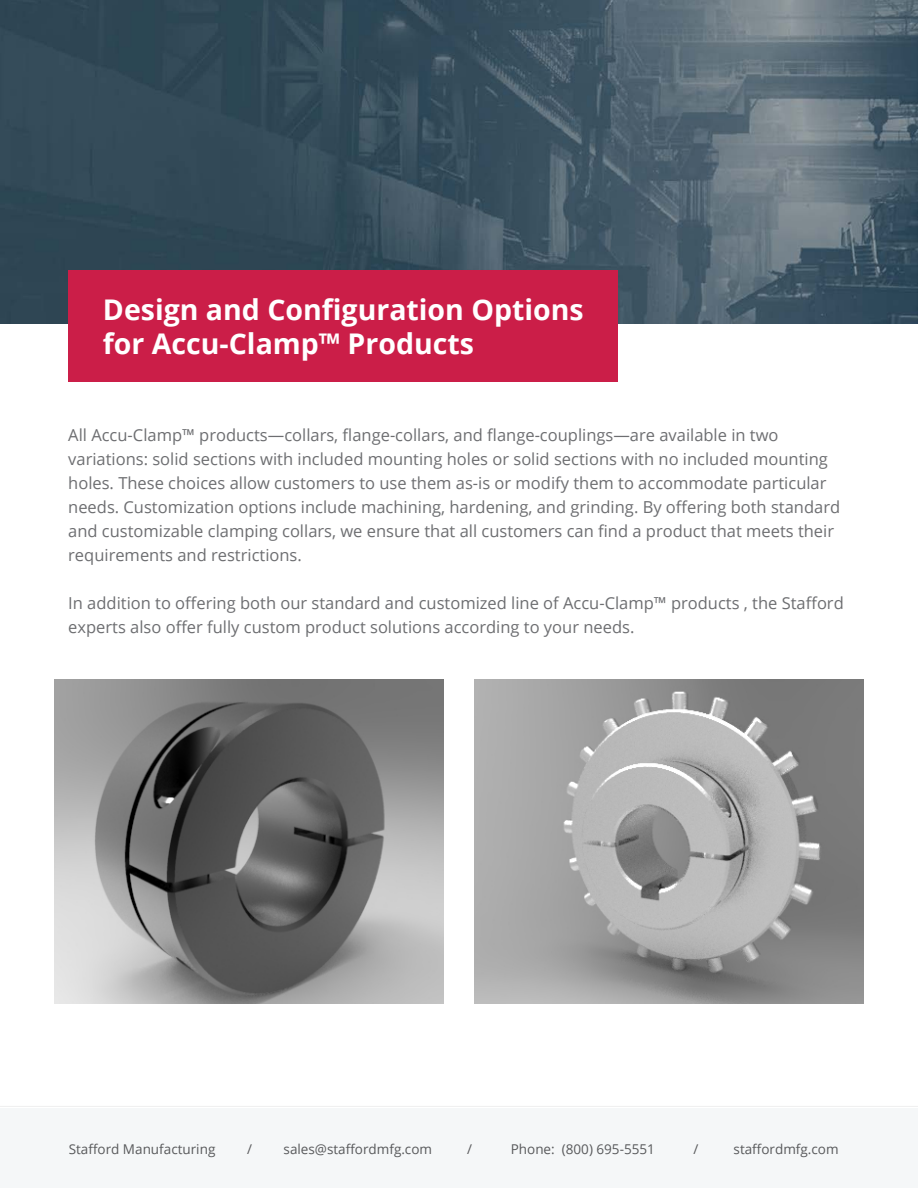
<style>
.page{position:relative;width:918px;height:1188px;background:#fff}
.page>*{position:absolute;margin:0;border:0;box-sizing:border-box;transform-origin:0 0}
.H1{font:700 28.5px/34.2px "Open Sans";color:#fff}
.body_new{font:16.5px/24px "Open Sans";color:#6d6e71}
.t1{font:13.5px "Open Sans";color:#58595b}
</style>
<div class="page">
<div style="left:0;top:1108px;width:918px;height:80px;background:#f5f7f8"></div>
<hr style="left:0;top:1106px;width:918px;height:1px;background:#efefef">
<img style="left:0;top:0;width:918px;height:324px">
<img style="left:54px;top:680px;width:390px;height:324px">
<img style="left:474px;top:680px;width:390px;height:324px">
<div style="left:68px;top:270px;width:549px;height:112px;background:#cb1e48"></div>
<h2 class="H1" style="left:103px;top:291px;width:482px">Design and Configuration Options for Accu-Clamp™ Products</h2>
<p class="body_new" style="left:68px;top:423px;width:773px">All Accu-Clamp™ products—collars, flange-collars, and flange-couplings—are available in two variations: solid sections with included mounting holes or solid sections with no included mounting holes. These choices allow customers to use them as-is or modify them to accommodate particular needs. Customization options include machining, hardening, and grinding. By offering both standard and customizable clamping collars, we ensure that all customers can find a product that meets their requirements and restrictions.</p>
<p class="body_new" style="left:68px;top:591px;width:777px">In addition to offering both our standard and customized line of Accu-Clamp™ products , the Stafford experts also offer fully custom product solutions according to your needs.</p>
<p class="t1" style="left:69px;top:1140px;width:148px">Stafford Manufacturing</p>
<p class="t1" style="left:247px;top:1140px;width:6px">/</p>
<p class="t1" style="left:284px;top:1140px;width:150px">sales@staffordmfg.com</p>
<p class="t1" style="left:467px;top:1140px;width:6px">/</p>
<p class="t1" style="left:511px;top:1140px;width:146px">Phone: (800) 695-5551</p>
<p class="t1" style="left:694px;top:1140px;width:6px">/</p>
<p class="t1" style="left:734px;top:1140px;width:107px">staffordmfg.com</p>
</div>
